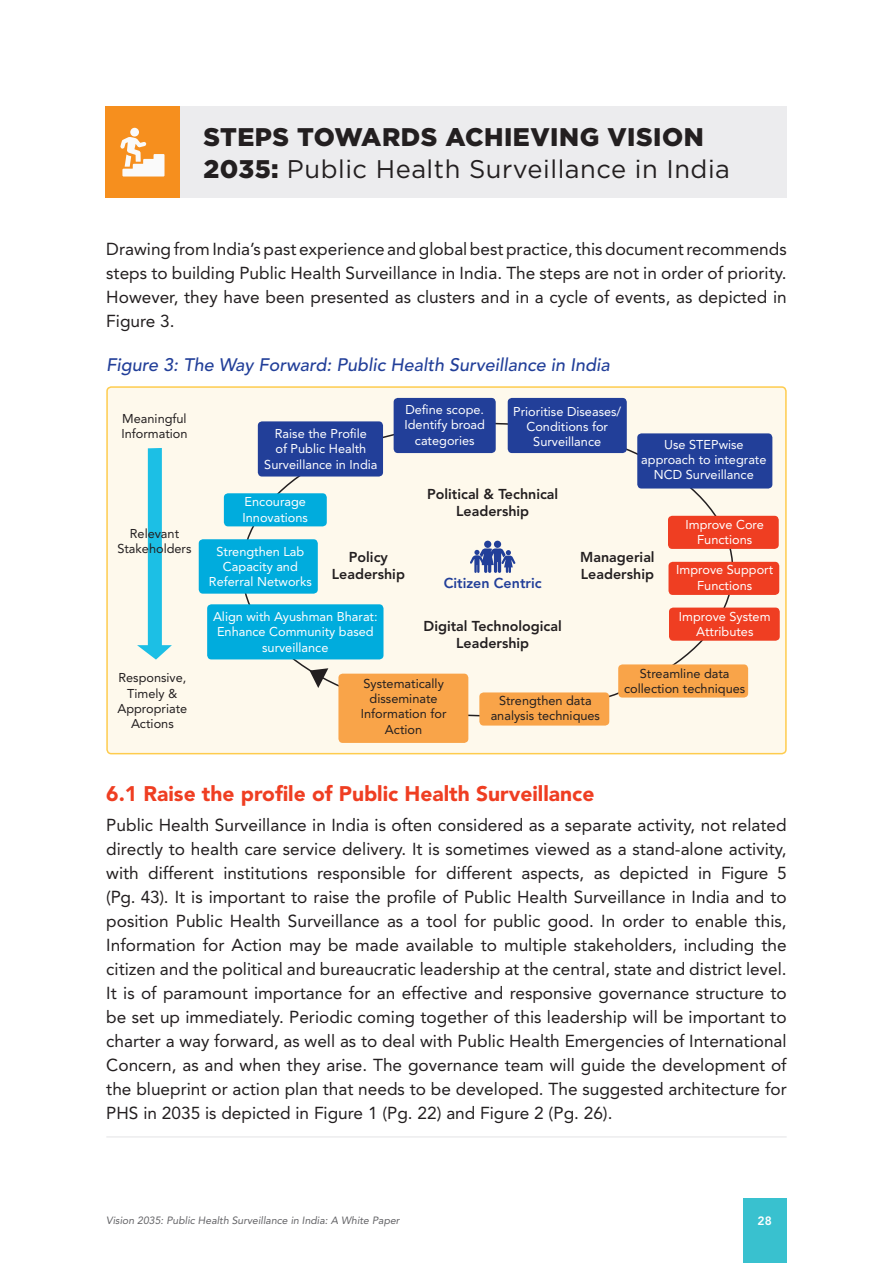
<style>
.page{position:relative;width:893px;height:1263px;background:#fff}
.page>*{position:absolute;margin:0;border:0;box-sizing:border-box;transform-origin:0 0}
.t1{font:900 25.5px/31.5px "Gotham";letter-spacing:.02em;color:#231f20}
.t2{font:900 21px "Avenir LT Std";color:#ef3e22}
.t3{font:italic 500 18px "Avenir LT Std";color:#223f99}
.t4{font:17.25px/24px "Avenir LT Std";color:#231f20;text-align:justify}
.t5{font:800 14.25px/17.1px "Avenir LT Std";color:#231f20;text-align:center}
.t6{font:800 14.25px "Avenir LT Std";color:#223f99}
.t7{font:12.75px/15.3px "Avenir LT Std";color:#fff;text-align:center}
.t8{font:12.75px/15.3px "Avenir LT Std";color:#231f20;text-align:center}
.t9{font:800 12px "Avenir LT Std";color:#fff}
.t10{font:italic 10.5px "Avenir LT Std";color:#636366}
.s1{font-weight:400}
</style>
<div class="page">
<div style="left:743px;top:1199px;width:43px;height:64px;background:#39c1cf"></div>
<div style="left:180px;top:106px;width:607px;height:92px;background:#ececee"></div>
<div style="left:105px;top:106px;width:75px;height:92px;background:#f68f1e"></div>
<div style="left:130px;top:128px;width:9px;height:9px;background:#fafafa;border-radius:50%"></div>
<svg style="left:120px;top:137px;width:45px;height:39px"></svg>
<div style="left:107px;top:387px;width:679px;height:367px;background:#fef9ec;border-radius:4px"></div>
<div style="left:106px;top:386px;width:681px;height:368px;border:2px solid #fecc4e;border-radius:4px"></div>
<svg style="left:137px;top:448px;width:35px;height:212px"></svg>
<div style="left:494px;top:541px;width:7px;height:7px;background:#223f99;border-radius:50%"></div>
<div style="left:484px;top:541px;width:7px;height:7px;background:#223f99;border-radius:50%"></div>
<svg style="left:470px;top:548px;width:45px;height:25px"></svg>
<div style="left:258px;top:421px;width:125px;height:55px;background:#223f99;border-radius:4px"></div>
<div style="left:637px;top:433px;width:135px;height:55px;background:#223f99;border-radius:4px"></div>
<div style="left:394px;top:398px;width:102px;height:55px;background:#223f99;border-radius:4px"></div>
<div style="left:508px;top:398px;width:119px;height:55px;background:#223f99;border-radius:4px"></div>
<div style="left:668px;top:562px;width:111px;height:33px;background:#ef3e22;border-radius:4px"></div>
<div style="left:668px;top:516px;width:111px;height:33px;background:#ef3e22;border-radius:4px"></div>
<div style="left:618px;top:664px;width:130px;height:33px;background:#f9a449;border-radius:4px"></div>
<div style="left:479px;top:692px;width:130px;height:33px;background:#f9a449;border-radius:4px"></div>
<div style="left:338px;top:674px;width:130px;height:69px;background:#f9a449;border-radius:4px"></div>
<div style="left:669px;top:608px;width:111px;height:33px;background:#ef3e22;border-radius:4px"></div>
<div style="left:224px;top:493px;width:103px;height:33px;background:#00acdd;border-radius:4px"></div>
<div style="left:199px;top:539px;width:119px;height:55px;background:#00acdd;border-radius:4px"></div>
<div style="left:207px;top:604px;width:176px;height:55px;background:#00acdd;border-radius:4px"></div>
<svg style="left:309px;top:668px;width:19px;height:20px"></svg>
<hr style="left:106px;top:1136px;width:681px;height:2px;background:#ececee">
<h1 class="t1" style="left:203px;top:121px;width:528px">STEPS TOWARDS ACHIEVING VISION<br>2035: <span class="s1">Public Health Surveillance in India</span></h1>
<p class="t4" style="left:106px;top:237px;width:682px">Drawing from India’s past experience and global best practice, this document recommends steps to building Public Health Surveillance in India. The steps are not in order of priority.<br>However, they have been presented as clusters and in a cycle of events, as depicted in Figure 3.</p>
<p class="t3" style="left:106px;top:354px;width:505px">Figure 3: The Way Forward: Public Health Surveillance in India</p>
<p class="t8" style="left:121px;top:411px;width:68px;text-align:left">Meaningful<br>Information</p>
<p class="t7" style="left:404px;top:402px;width:82px">Define scope.<br>Identify broad categories</p>
<p class="t7" style="left:513px;top:404px;width:110px">Prioritise Diseases/<br>Conditions for<br>Surveillance</p>
<p class="t7" style="left:264px;top:426px;width:115px">Raise the Profile<br>of Public Health<br>Surveillance in India</p>
<p class="t7" style="left:641px;top:437px;width:127px">Use STEPwise approach to integrate<br>NCD Surveillance</p>
<p class="t8" style="left:117px;top:526px;width:76px">Relevant<br>Stakeholders</p>
<p class="t8" style="left:117px;top:670px;width:71px">Responsive,<br>Timely &amp;<br>Appropriate<br>Actions</p>
<p class="t7" style="left:243px;top:494px;width:67px;text-align:left">Encourage<br>Innovations</p>
<p class="t7" style="left:209px;top:544px;width:104px">Strengthen Lab<br>Capacity and<br>Referral Networks</p>
<p class="t7" style="left:213px;top:609px;width:166px">Align with Ayushman Bharat:<br>Enhance Community based surveillance</p>
<p class="t5" style="left:332px;top:548px;width:75px">Policy<br>Leadership</p>
<p class="t5" style="left:427px;top:486px;width:133px">Political &amp; Technical<br>Leadership</p>
<p class="t6" style="left:444px;top:574px;width:99px">Citizen Centric</p>
<p class="t5" style="left:423px;top:617px;width:140px">Digital Technological<br>Leadership</p>
<p class="t5" style="left:580px;top:548px;width:76px;text-align:left">Managerial<br>Leadership</p>
<p class="t7" style="left:685px;top:517px;width:80px">Improve Core<br>Functions</p>
<p class="t7" style="left:676px;top:562px;width:98px">Improve Support<br>Functions</p>
<p class="t7" style="left:679px;top:608px;width:93px">Improve System<br>Attributes</p>
<p class="t8" style="left:361px;top:676px;width:87px">Systematically disseminate<br>Information for<br>Action</p>
<p class="t8" style="left:491px;top:693px;width:111px">Strengthen data analysis techniques</p>
<p class="t8" style="left:624px;top:666px;width:123px">Streamline data collection techniques</p>
<p class="t2" style="left:106px;top:780px;width:490px">6.1 Raise the profile of Public Health Surveillance</p>
<p class="t4" style="left:106px;top:813px;width:682px">Public Health Surveillance in India is often considered as a separate activity, not related directly to health care service delivery. It is sometimes viewed as a stand-alone activity, with different institutions responsible for different aspects, as depicted in Figure 5 (Pg. 43). It is important to raise the profile of Public Health Surveillance in India and to position Public Health Surveillance as a tool for public good. In order to enable this, Information for Action may be made available to multiple stakeholders, including the citizen and the political and bureaucratic leadership at the central, state and district level.<br>It is of paramount importance for an effective and responsive governance structure to be set up immediately. Periodic coming together of this leadership will be important to charter a way forward, as well as to deal with Public Health Emergencies of International Concern, as and when they arise. The governance team will guide the development of the blueprint or action plan that needs to be developed. The suggested architecture for PHS in 2035 is depicted in Figure 1 (Pg. 22) and Figure 2 (Pg. 26).</p>
<p class="t10" style="left:106px;top:1214px;width:295px">Vision 2035: Public Health Surveillance in India: A White Paper</p>
<p class="t9" style="left:757px;top:1214px;width:16px">28</p>
</div>
